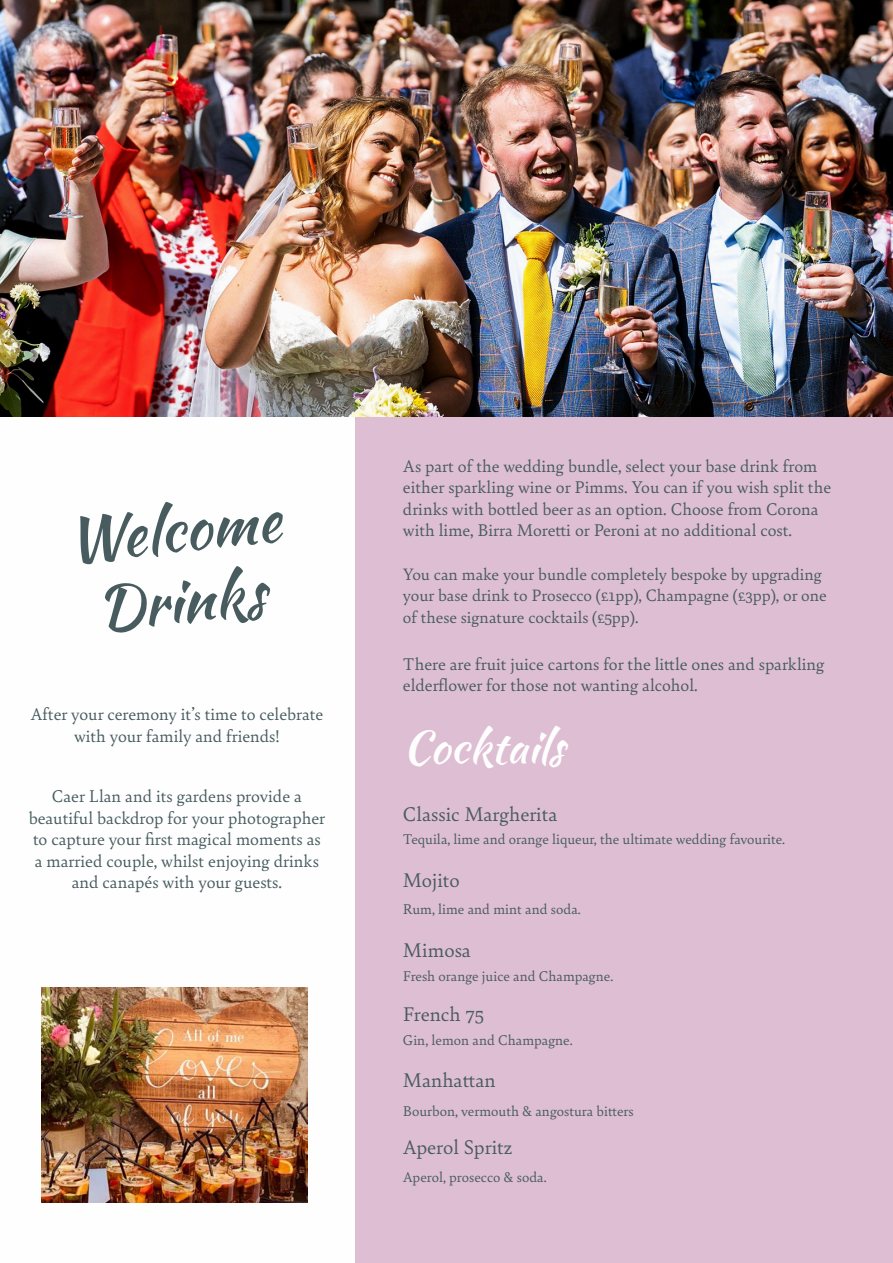
<style>
.page{position:relative;width:893px;height:1263px;background:#fff}
.page>*{position:absolute;margin:0;border:0;box-sizing:border-box;transform-origin:0 0}
.t1{font:60px/71.2px "Kaushan Script";color:#485c5f;text-align:center}
.t2{font:45px "Kaushan Script";color:#fefefe}
.t3{font:21px "Bely";color:#485c5f}
.t4{font:18px/21.5px "Bely";color:#485c5f}
.t5{font:17.55px/21.6px "Bely";color:#485c5f}
.t6{font:15px "Bely";color:#485c5f}
</style>
<div class="page">
<div style="left:354px;top:415px;width:538px;height:848px;background:#debed2"></div>
<img style="left:0;top:0;width:892px;height:417px">
<img style="left:41px;top:987px;width:266px;height:215px">
<h1 class="t1" style="left:63px;top:505px;width:216px;rotate:-6deg">Welcome<br>Drinks</h1>
<p class="t4" style="left:31px;top:703px;width:294px;text-align:center">After your ceremony it’s time to celebrate with your family and friends!</p>
<p class="t4" style="left:29px;top:784px;width:298px;text-align:center">Caer Llan and its gardens provide a beautiful backdrop for your photographer to capture your first magical moments as a married couple, whilst enjoying drinks and canapés with your guests.</p>
<p class="t4" style="left:403px;top:454px;width:429px">As part of the wedding bundle, select your base drink from either sparkling wine or Pimms. You can if you wish split the drinks with bottled beer as an option. Choose from Corona with lime, Birra Moretti or Peroni at no additional cost.</p>
<p class="t5" style="left:403px;top:562px;width:425px">You can make your bundle completely bespoke by upgrading your base drink to Prosecco (£1pp), Champagne (£3pp), or one of these signature cocktails (£5pp).</p>
<p class="t4" style="left:403px;top:652px;width:423px">There are fruit juice cartons for the little ones and sparkling elderflower for those not wanting alcohol.</p>
<h2 class="t2" style="left:403px;top:714px;width:163px">Cocktails</h2>
<p class="t3" style="left:403px;top:799px;width:156px">Classic Margherita</p>
<p class="t6" style="left:403px;top:828px;width:384px">Tequila, lime and orange liqueur, the ultimate wedding favourite.</p>
<p class="t3" style="left:403px;top:865px;width:58px">Mojito</p>
<p class="t6" style="left:403px;top:899px;width:179px">Rum, lime and mint and soda.</p>
<p class="t3" style="left:403px;top:935px;width:69px">Mimosa</p>
<p class="t6" style="left:403px;top:965px;width:212px">Fresh orange juice and Champagne.</p>
<p class="t3" style="left:403px;top:999px;width:82px">French 75</p>
<p class="t6" style="left:403px;top:1029px;width:171px">Gin, lemon and Champagne.</p>
<p class="t3" style="left:403px;top:1065px;width:94px">Manhattan</p>
<p class="t6" style="left:403px;top:1100px;width:232px">Bourbon, vermouth &amp; angostura bitters</p>
<p class="t3" style="left:403px;top:1132px;width:111px">Aperol Spritz</p>
<p class="t6" style="left:403px;top:1166px;width:145px">Aperol, prosecco &amp; soda.</p>
</div>
